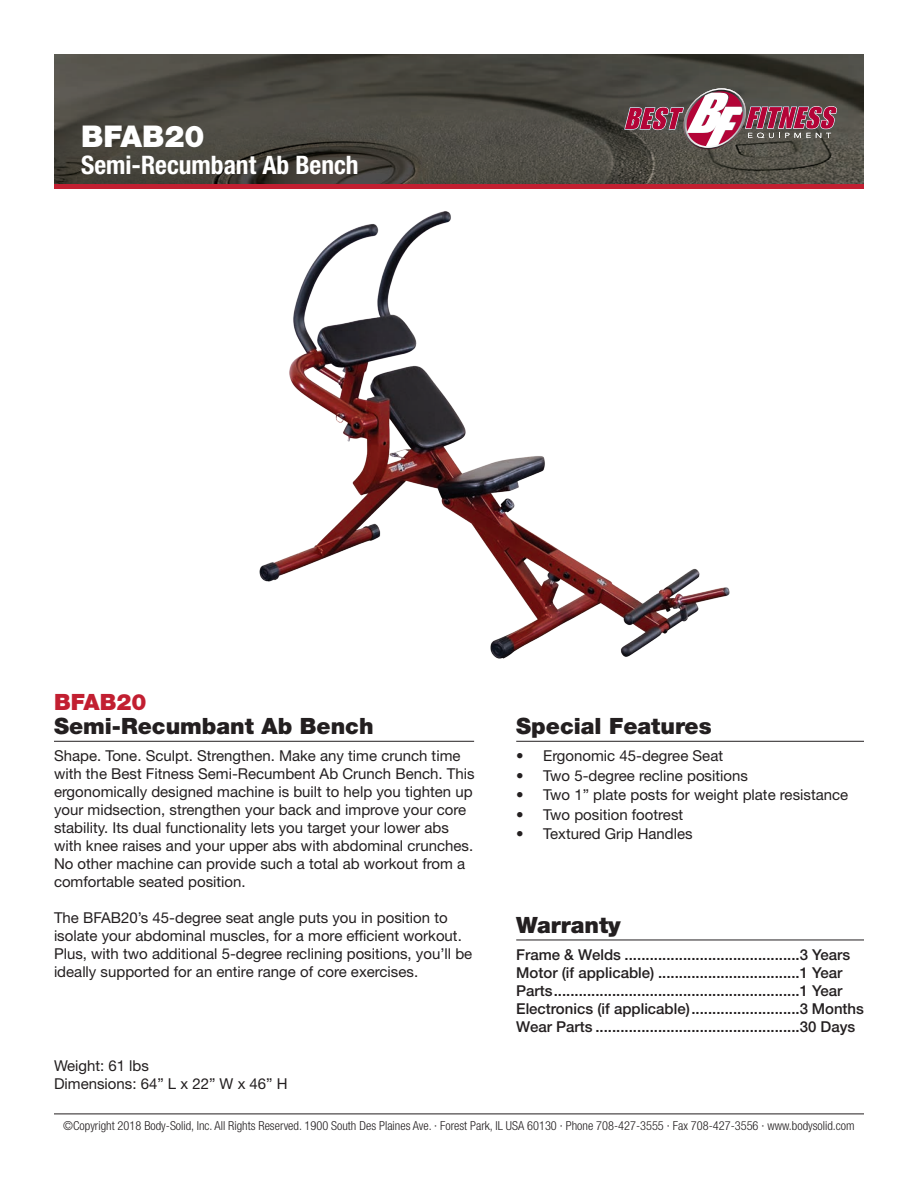
<style>
.page{position:relative;width:918px;height:1188px;background:#fff}
.page>*{position:absolute;margin:0;border:0;box-sizing:border-box;transform-origin:0 0}
.SKU_-_white{font:900 30px "Helvetica Neue LT Std";color:#fff}
.Item_Name{font:700 condensed 25.5px "Helvetica Neue LT Std";color:#fff}
.Bold_-_black_type{font:900 22.5px "Helvetica Neue LT Std";color:#231f20}
.Bold_Red{font:900 22.5px "Helvetica Neue LT Std";color:#c21f31}
.Bullets{font:15px/18px "Helvetica Neue LT Std";color:#231f20}
.BSWarranty{font:500 15px "Helvetica Neue LT Std";color:#231f20}
.t1{font:300 condensed 12.3px "Helvetica Neue LT Std";color:#231f20}
</style>
<div class="page">
<div style="left:54px;top:182px;width:810px;height:7px;background:#c21f31"></div>
<img style="left:54px;top:54px;width:810px;height:130px">
<hr style="left:54px;top:1114px;width:810px;height:1px;background:#231f20">
<svg style="left:624px;top:88px;width:214px;height:85px;background:#755a5d"></svg>
<img style="left:259px;top:211px;width:471px;height:448px">
<hr style="left:54px;top:741px;width:420px;height:1px;background:#231f20">
<hr style="left:516px;top:741px;width:348px;height:1px;background:#231f20">
<hr style="left:516px;top:940px;width:348px;height:1px;background:#231f20">
<p class="SKU_-_white" style="left:81px;top:118px;width:125px">BFAB20</p>
<p class="Item_Name" style="left:81px;top:150px;width:279px">Semi-Recumbant Ab Bench</p>
<p class="Bold_Red" style="left:54px;top:689px;width:94px">BFAB20</p>
<p class="Bold_-_black_type" style="left:54px;top:713px;width:321px">Semi-Recumbant Ab Bench</p>
<p class="Bold_-_black_type" style="left:516px;top:713px;width:197px">Special Features</p>
<p class="Bullets" style="left:54px;top:747px;width:422px">Shape. Tone. Sculpt. Strengthen. Make any time crunch time with the Best Fitness Semi-Recumbent Ab Crunch Bench. This ergonomically designed machine is built to help you tighten up your midsection, strengthen your back and improve your core stability. Its dual functionality lets you target your lower abs with knee raises and your upper abs with abdominal crunches.<br>No other machine can provide such a total ab workout from a comfortable seated position.</p>
<p class="Bullets" style="left:54px;top:909px;width:420px">The BFAB20’s 45-degree seat angle puts you in position to isolate your abdominal muscles, for a more efficient workout.<br>Plus, with two additional 5-degree reclining positions, you’ll be ideally supported for an entire range of core exercises.</p>
<p class="Bullets" style="left:54px;top:1056px;width:97px">Weight: 61 lbs</p>
<p class="Bullets" style="left:54px;top:1074px;width:235px">Dimensions: 64” L x 22” W x 46” H</p>
<p class="Bullets" style="left:516px;top:747px;width:208px">• Ergonomic 45-degree Seat</p>
<p class="Bullets" style="left:516px;top:766px;width:233px">• Two 5-degree recline positions</p>
<p class="Bullets" style="left:516px;top:786px;width:334px">• Two 1” plate posts for weight plate resistance</p>
<p class="Bullets" style="left:516px;top:805px;width:168px">• Two position footrest</p>
<p class="Bullets" style="left:516px;top:825px;width:178px">• Textured Grip Handles</p>
<p class="Bold_-_black_type" style="left:516px;top:911px;width:106px">Warranty</p>
<p class="BSWarranty" style="left:516px;top:946px;width:336px">Frame &amp; Welds ..........................................3 Years</p>
<p class="BSWarranty" style="left:516px;top:964px;width:328px">Motor (if applicable) ..................................1 Year</p>
<p class="BSWarranty" style="left:516px;top:982px;width:328px">Parts...........................................................1 Year</p>
<p class="BSWarranty" style="left:516px;top:1000px;width:349px">Electronics (if applicable)..........................3 Months</p>
<p class="BSWarranty" style="left:516px;top:1018px;width:341px">Wear Parts .................................................30 Days</p>
<p class="t1" style="left:63px;top:1118px;width:793px">©Copyright 2018 Body-Solid, Inc. All Rights Reserved. 1900 South Des Plaines Ave. · Forest Park, IL USA 60130 · Phone 708-427-3555 · Fax 708-427-3556 · www.bodysolid.com</p>
</div>
